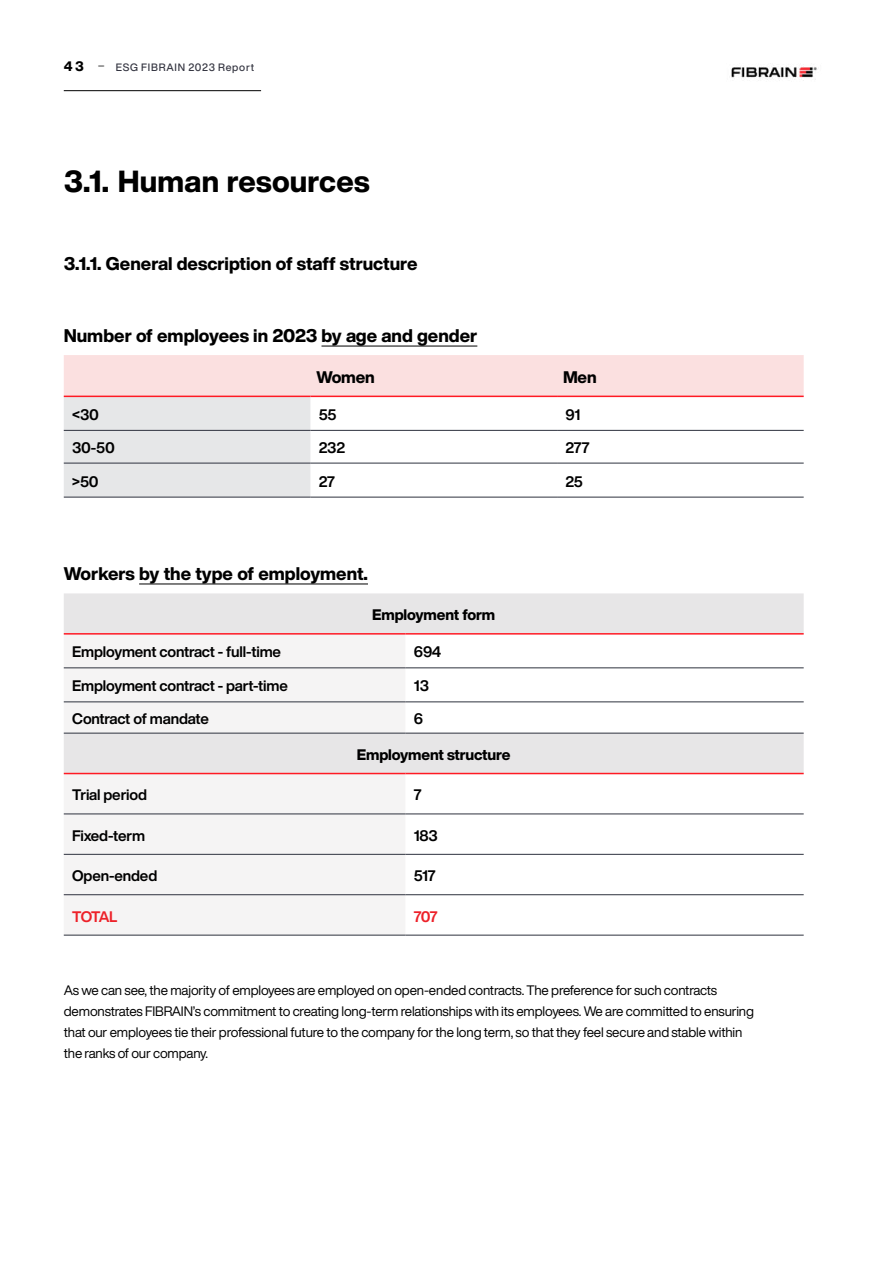
<style>
.page{position:relative;width:893px;height:1263px;background:#fff}
.page>*{position:absolute;margin:0;border:0;box-sizing:border-box;transform-origin:0 0}
.t1{font:800 30px "Helvetica Now Display";letter-spacing:.01em;color:#000}
.t2{font:800 18px "Helvetica Now Display";color:#000}
.t3{font:800 16.5px "Helvetica Now Display";letter-spacing:-.01em;color:#000}
.t4{font:700 15px "Helvetica Now Display";letter-spacing:-.01em;color:#000}
.t5{font:800 15px "Helvetica Now Display";letter-spacing:-.01em;color:#000}
.t6{font:700 15px "Helvetica Now Display";letter-spacing:-.06em;color:#ed2129}
.t7{font:13.5px/21px "Helvetica Now Display";letter-spacing:-.01em;color:#000}
.t8{font:500 10.5px "Helvetica Now Display";letter-spacing:.07em;color:#333440}
.s1{font-weight:800;font-size:13.5px;color:#000}
.s2{font-weight:300;font-size:13.5px;color:#000}
</style>
<div class="page">
<hr style="left:64px;top:90px;width:197px;height:1px;background:#000">
<img style="left:731px;top:66px;width:86px;height:15px">
<hr style="left:321px;top:346px;width:156px;height:1px;background:#000">
<hr style="left:139px;top:583px;width:229px;height:1px;background:#000">
<svg style="left:64px;top:355px;width:740px;height:142px"></svg>
<hr style="left:64px;top:430px;width:246px;height:1px;background:#2e323e">
<hr style="left:310px;top:430px;width:247px;height:1px;background:#2e323e">
<hr style="left:557px;top:430px;width:247px;height:1px;background:#2e323e">
<hr style="left:64px;top:463px;width:246px;height:1px;background:#2e323e">
<hr style="left:310px;top:463px;width:247px;height:1px;background:#2e323e">
<hr style="left:557px;top:463px;width:247px;height:1px;background:#2e323e">
<hr style="left:64px;top:497px;width:246px;height:1px;background:#2e323e">
<hr style="left:310px;top:497px;width:247px;height:1px;background:#2e323e">
<hr style="left:557px;top:497px;width:247px;height:1px;background:#2e323e">
<hr style="left:64px;top:396px;width:246px;height:1px;background:#ff1a24">
<hr style="left:310px;top:396px;width:247px;height:1px;background:#ff1a24">
<hr style="left:557px;top:396px;width:247px;height:1px;background:#ff1a24">
<svg style="left:64px;top:593px;width:740px;height:180px;fill:#e7e6e7"></svg>
<svg style="left:64px;top:635px;width:341px;height:300px;fill:#f5f4f4"></svg>
<hr style="left:64px;top:633px;width:341px;height:2px;background:#ff1a24">
<hr style="left:405px;top:633px;width:399px;height:2px;background:#ff1a24">
<hr style="left:64px;top:773px;width:341px;height:1px;background:#ff1a24">
<hr style="left:405px;top:773px;width:399px;height:1px;background:#ff1a24">
<hr style="left:64px;top:668px;width:341px;height:1px;background:#2e323e">
<hr style="left:405px;top:668px;width:399px;height:1px;background:#2e323e">
<hr style="left:64px;top:814px;width:341px;height:1px;background:#2e323e">
<hr style="left:405px;top:814px;width:399px;height:1px;background:#2e323e">
<hr style="left:64px;top:854px;width:341px;height:1px;background:#2e323e">
<hr style="left:405px;top:854px;width:399px;height:1px;background:#2e323e">
<hr style="left:64px;top:894px;width:341px;height:1px;background:#2e323e">
<hr style="left:405px;top:894px;width:399px;height:1px;background:#2e323e">
<hr style="left:64px;top:935px;width:341px;height:1px;background:#2e323e">
<hr style="left:405px;top:935px;width:399px;height:1px;background:#2e323e">
<hr style="left:64px;top:733px;width:341px;height:1px;background:#2e323e">
<hr style="left:405px;top:733px;width:399px;height:1px;background:#2e323e">
<hr style="left:64px;top:702px;width:341px;height:1px;background:#2e323e">
<hr style="left:405px;top:702px;width:399px;height:1px;background:#2e323e">
<p class="t8" style="left:64px;top:60px;width:192px"><span class="s1">43</span> <span class="s2">–</span> ESG FIBRAIN 2023 Report</p>
<h1 class="t1" style="left:64px;top:161px;width:308px">3.1. Human resources</h1>
<h2 class="t2" style="left:64px;top:251px;width:355px">3.1.1. General description of staff structure</h2>
<h2 class="t2" style="left:64px;top:323px;width:415px">Number of employees in 2023 by age and gender</h2>
<p class="t3" style="left:316px;top:366px;width:60px">Women</p>
<p class="t3" style="left:563px;top:366px;width:35px">Men</p>
<p class="t4" style="left:72px;top:404px;width:28px">&lt;30</p>
<p class="t4" style="left:319px;top:404px;width:19px">55</p>
<p class="t4" style="left:566px;top:404px;width:16px">91</p>
<p class="t4" style="left:72px;top:438px;width:44px">30-50</p>
<p class="t4" style="left:319px;top:438px;width:28px">232</p>
<p class="t4" style="left:566px;top:438px;width:26px">277</p>
<p class="t4" style="left:72px;top:471px;width:28px">&gt;50</p>
<p class="t4" style="left:319px;top:471px;width:18px">27</p>
<p class="t4" style="left:566px;top:471px;width:19px">25</p>
<h2 class="t2" style="left:64px;top:561px;width:306px">Workers by the type of employment.</h2>
<p class="t5" style="left:372px;top:604px;width:124px">Employment form</p>
<p class="t4" style="left:72px;top:642px;width:210px">Employment contract - full-time</p>
<p class="t4" style="left:414px;top:642px;width:29px">694</p>
<p class="t4" style="left:72px;top:676px;width:217px">Employment contract - part-time</p>
<p class="t4" style="left:414px;top:676px;width:17px">13</p>
<p class="t4" style="left:72px;top:708px;width:138px">Contract of mandate</p>
<p class="t4" style="left:414px;top:708px;width:11px">6</p>
<p class="t5" style="left:357px;top:744px;width:155px">Employment structure</p>
<p class="t4" style="left:72px;top:784px;width:76px">Trial period</p>
<p class="t4" style="left:414px;top:784px;width:9px">7</p>
<p class="t4" style="left:72px;top:825px;width:74px">Fixed-term</p>
<p class="t4" style="left:414px;top:825px;width:25px">183</p>
<p class="t4" style="left:72px;top:865px;width:86px">Open-ended</p>
<p class="t4" style="left:414px;top:865px;width:23px">517</p>
<p class="t6" style="left:72px;top:906px;width:47px">TOTAL</p>
<p class="t6" style="left:414px;top:906px;width:25px">707</p>
<p class="t7" style="left:64px;top:979px;width:692px">As we can see, the majority of employees are employed on open-ended contracts. The preference for such contracts demonstrates FIBRAIN’s commitment to creating long-term relationships with its employees. We are committed to ensuring that our employees tie their professional future to the company for the long term, so that they feel secure and stable within the ranks of our company.</p>
</div>
